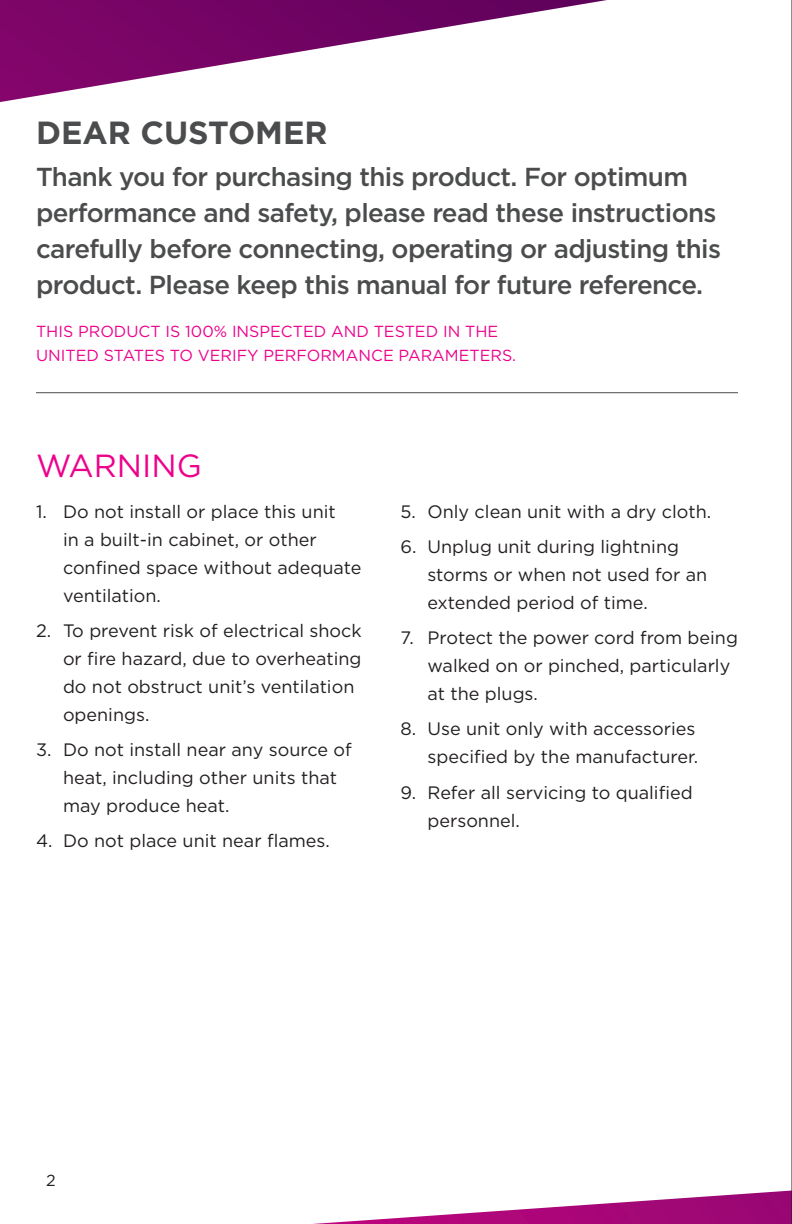
<style>
.page{position:relative;width:792px;height:1224px;background:#fff}
.page>*{position:absolute;margin:0;border:0;box-sizing:border-box;transform-origin:0 0}
.ManualHeaders{font:700 32px "Gotham";color:#4b4c4d}
.ManualHeaders-2{font:32px "Gotham";color:#ed028c}
.Pulse_FeaturesTab{font:500 26px/36px "Gotham";letter-spacing:-.025em;color:#4b4c4d}
.t1{font:18px/28px "Gotham";color:#231f20}
.Pulse_FeaturesProduc{font:16px "Gotham";color:#ed028c}
.t2{font:16px "Gotham";color:#231f20}
</style>
<div class="page">
<svg style="left:0;top:0;width:607px;height:102px"></svg>
<svg style="left:313px;top:1190px;width:478px;height:34px"></svg>
<hr style="left:36px;top:392px;width:702px;height:1px;background:#4b4c4d">
<hr style="left:791px;top:0;width:1px;height:1224px;background:#231f20">
<p class="ManualHeaders" style="left:36px;top:111px;width:293px">DEAR CUSTOMER</p>
<p class="Pulse_FeaturesTab" style="left:36px;top:159px;width:687px">Thank you for purchasing this product. For optimum performance and safety, please read these instructions carefully before connecting, operating or adjusting this product. Please keep this manual for future reference.</p>
<p class="Pulse_FeaturesProduc" style="left:36px;top:321px;width:464px">THIS PRODUCT IS 100% INSPECTED AND TESTED IN THE</p>
<p class="Pulse_FeaturesProduc" style="left:36px;top:345px;width:482px">UNITED STATES TO VERIFY PERFORMANCE PARAMETERS.</p>
<p class="ManualHeaders-2" style="left:36px;top:446px;width:167px">WARNING</p>
<p class="t1" style="left:63px;top:497px;width:300px;text-indent:-27px">1. Do not install or place this unit<br>in a built-in cabinet, or other confined space without adequate ventilation.</p>
<p class="t1" style="left:63px;top:616px;width:300px;text-indent:-27px">2. To prevent risk of electrical shock or fire hazard, due to overheating do not obstruct unit’s ventilation openings.</p>
<p class="t1" style="left:63px;top:735px;width:290px;text-indent:-27px">3. Do not install near any source of heat, including other units that may produce heat.</p>
<p class="t1" style="left:36px;top:827px;width:295px">4. Do not place unit near flames.</p>
<p class="t1" style="left:400px;top:497px;width:312px">5. Only clean unit with a dry cloth.</p>
<p class="t1" style="left:428px;top:532px;width:281px;text-indent:-27px">6. Unplug unit during lightning storms or when not used for an extended period of time.</p>
<p class="t1" style="left:428px;top:623px;width:312px;text-indent:-27px">7. Protect the power cord from being walked on or pinched, particularly at the plugs.</p>
<p class="t1" style="left:400px;top:715px;width:299px;text-align:right">8. Use unit only with accessories specified by the manufacturer.</p>
<p class="t1" style="left:428px;top:778px;width:267px;text-indent:-27px">9. Refer all servicing to qualified personnel.</p>
<p class="t2" style="left:46px;top:1170px;width:11px">2</p>
</div>
